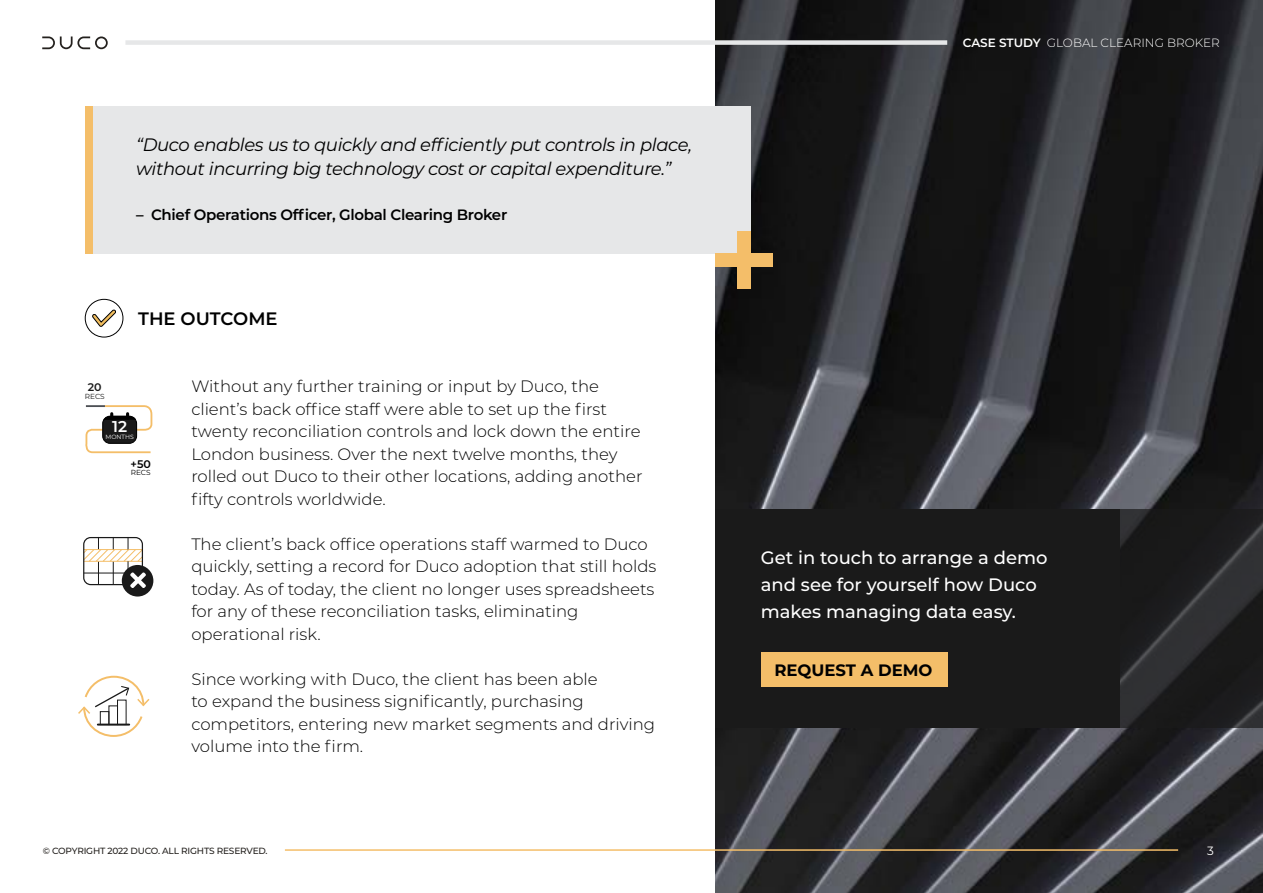
<style>
.page{position:relative;width:1263px;height:893px;background:#fff}
.page>*{position:absolute;margin:0;border:0;box-sizing:border-box;transform-origin:0 0}
.t1{font:italic 18px/24px "Montserrat";letter-spacing:-.02em;color:#000}
.t2{font:500 18px/27px "Montserrat";color:#fff}
.t3{font:600 18px "Montserrat";color:#000}
.t4{font:300 16.5px/22.5px "Montserrat";color:#000}
.t5{font:700 16.5px "Montserrat";color:#000}
.t6{font:600 15.6px "Montserrat";color:#fff}
.t7{font:600 15px "Montserrat";letter-spacing:-.02em;color:#000}
.t8{font:300 12px "Montserrat";color:#fff}
.t9{font:12px "Montserrat";color:#fff}
.t10{font:600 11.1px "Montserrat";color:#000}
.t11{font:600 11.1px "Montserrat";color:#1a1a1a}
.t12{font:500 9px "Montserrat";letter-spacing:-.02em;color:#24211e}
.t13{font:7.35px "Montserrat";color:#1a1a1a}
.t14{font:7.35px "Montserrat";color:#000}
.t15{font:6.15px "Montserrat";color:#fff}
.s1{font-weight:600}
</style>
<div class="page">
<img style="left:715px;top:0;width:548px;height:893px">
<svg style="left:1119px;top:509px;width:144px;height:219px;background:#222223"></svg>
<div style="left:715px;top:509px;width:404px;height:219px;background:#1a1a1a"></div>
<div style="left:85px;top:106px;width:665px;height:147px;background:#e6e7e8"></div>
<div style="left:737px;top:232px;width:13px;height:57px;background:#f4be69"></div>
<div style="left:715px;top:253px;width:57px;height:14px;background:#f4be69"></div>
<div style="left:85px;top:106px;width:8px;height:147px;background:#f4be69"></div>
<svg style="left:85px;top:405px;width:68px;height:49px"></svg>
<div style="left:122px;top:565px;width:31px;height:31px;background:#1a1a1a;border-radius:50%"></div>
<svg style="left:83px;top:537px;width:63px;height:51px"></svg>
<svg style="left:78px;top:675px;width:72px;height:62px"></svg>
<hr style="left:98px;top:724px;width:31px;height:2px;background:#1a1a1a">
<div style="left:761px;top:652px;width:186px;height:35px;background:#f4be69"></div>
<hr style="left:285px;top:849px;width:893px;height:2px;background:#f4be69">
<svg style="left:42px;top:36px;width:66px;height:13px"></svg>
<div style="left:125px;top:40px;width:822px;height:5px;background:#e6e7e8"></div>
<div style="left:85px;top:299px;width:38px;height:38px;border:1px solid #000;border-radius:50%"></div>
<svg style="left:92px;top:309px;width:24px;height:18px"></svg>
<p class="t1" style="left:136px;top:132px;width:557px">“Duco enables us to quickly and efficiently put controls in place, without incurring big technology cost or capital expenditure.”</p>
<p class="t7" style="left:136px;top:204px;width:373px">– Chief Operations Officer, Global Clearing Broker</p>
<p class="t3" style="left:138px;top:305px;width:141px">THE OUTCOME</p>
<p class="t11" style="left:88px;top:379px;width:15px">20</p>
<p class="t13" style="left:85px;top:391px;width:21px">RECS</p>
<p class="t6" style="left:112px;top:415px;width:17px">12</p>
<p class="t15" style="left:106px;top:433px;width:30px">MONTHS</p>
<p class="t10" style="left:131px;top:456px;width:22px">+50</p>
<p class="t14" style="left:131px;top:468px;width:21px">RECS</p>
<p class="t4" style="left:191px;top:375px;width:453px">Without any further training or input by Duco, the client’s back office staff were able to set up the first twenty reconciliation controls and lock down the entire London business. Over the next twelve months, they rolled out Duco to their other locations, adding another fifty controls worldwide.</p>
<p class="t4" style="left:191px;top:532px;width:466px">The client’s back office operations staff warmed to Duco quickly, setting a record for Duco adoption that still holds today. As of today, the client no longer uses spreadsheets for any of these reconciliation tasks, eliminating operational risk.</p>
<p class="t4" style="left:191px;top:667px;width:465px">Since working with Duco, the client has been able<br>to expand the business significantly, purchasing competitors, entering new market segments and driving volume into the firm.</p>
<p class="t12" style="left:43px;top:844px;width:226px">© COPYRIGHT 2022 DUCO. ALL RIGHTS RESERVED.</p>
<p class="t8" style="left:963px;top:34px;width:259px"><span class="s1">CASE STUDY</span> GLOBAL CLEARING BROKER</p>
<p class="t2" style="left:761px;top:544px;width:288px">Get in touch to arrange a demo and see for yourself how Duco makes managing data easy.</p>
<p class="t5" style="left:774px;top:658px;width:160px">REQUEST A DEMO</p>
<p class="t9" style="left:1207px;top:842px;width:8px">3</p>
</div>
